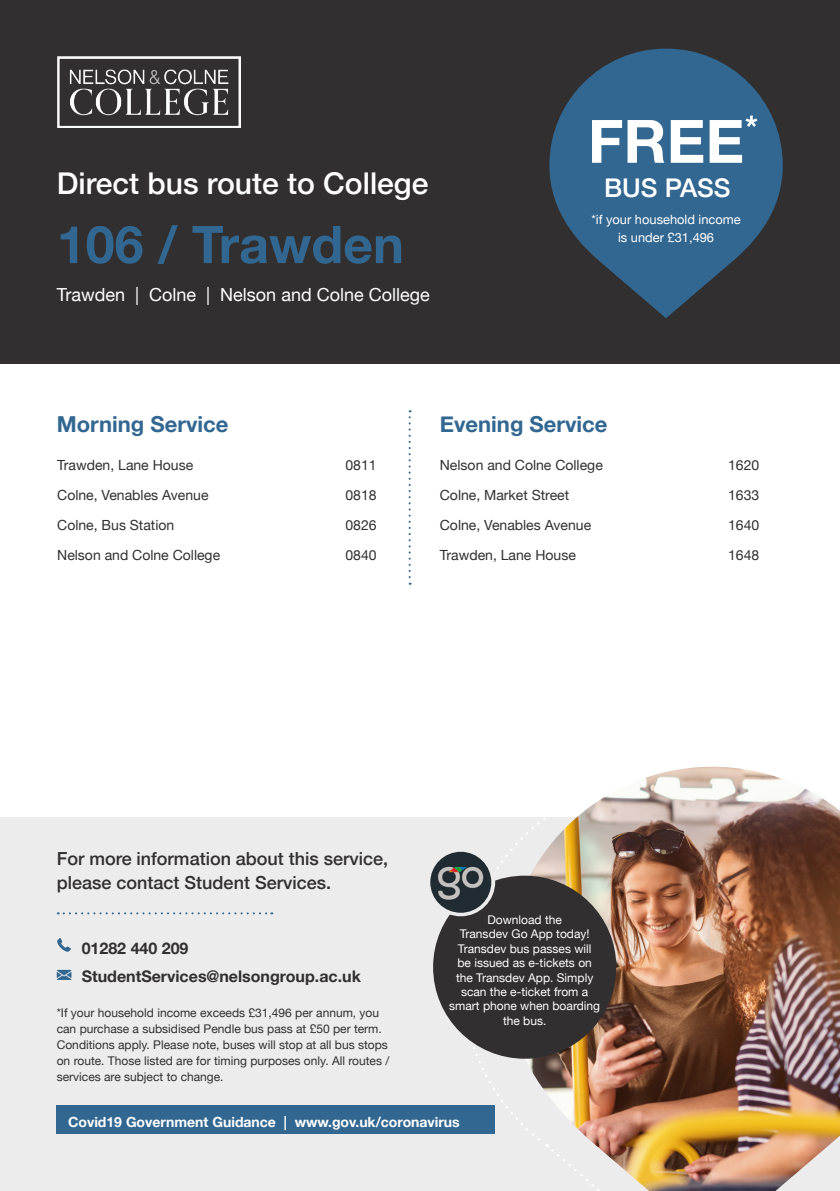
<style>
.page{position:relative;width:840px;height:1191px;background:#fff}
.page>*{position:absolute;margin:0;border:0;box-sizing:border-box;transform-origin:0 0}
.t1{font:700 59.8px "Helvetica Neue";color:#fff}
.t2{font:700 52px "Helvetica Neue";color:#326791}
.t3{font:500 30px "Helvetica Neue";color:#fff}
.t4{font:500 25.8px "Helvetica Neue";color:#fff}
.t5{font:700 22px "Helvetica Neue";color:#326791}
.t6{font:500 18px/24px "Helvetica Neue";color:#312f30}
.t7{font:18px "Helvetica Neue";color:#fff}
.t8{font:700 16px "Helvetica Neue";color:#312f30}
.t9{font:14px "Helvetica Neue";color:#312f30}
.t10{font:700 14px "Helvetica Neue";color:#fff}
.t11{font:12.8px/17.2px "Helvetica Neue";color:#fff;text-align:center}
.t12{font:12px/16px "Helvetica Neue";color:#312f30}
.t13{font:12px/14.4px "Helvetica Neue";color:#fff;text-align:center}
</style>
<div class="page">
<div style="left:0;top:0;width:839px;height:363px;background:#312f30"></div>
<div style="left:0;top:818px;width:839px;height:373px;background:#ececed"></div>
<img style="left:505px;top:766px;width:334px;height:425px">
<svg style="left:57px;top:938px;width:14px;height:13px"></svg>
<svg style="left:58px;top:912px;width:214px;height:2px"></svg>
<svg style="left:57px;top:969px;width:14px;height:11px"></svg>
<div style="left:57px;top:1105px;width:438px;height:29px;background:#326791"></div>
<svg style="left:408px;top:410px;width:2px;height:175px"></svg>
<div style="left:433px;top:875px;width:183px;height:183px;background:#312f30;border-radius:50%"></div>
<div style="left:426px;top:847px;width:69px;height:69px;background:#ececed;border-radius:50%"></div>
<img style="left:430px;top:851px;width:61px;height:61px;border-radius:30px">
<svg style="left:549px;top:49px;width:233px;height:269px;fill:#326791"></svg>
<svg style="left:745px;top:116px;width:11px;height:11px"></svg>
<img style="left:57px;top:57px;width:183px;height:70px">
<p class="t3" style="left:57px;top:159px;width:373px">Direct bus route to College</p>
<p class="t2" style="left:57px;top:204px;width:348px">106 / Trawden</p>
<p class="t7" style="left:57px;top:281px;width:374px">Trawden | Colne | Nelson and Colne College</p>
<p class="t1" style="left:587px;top:94px;width:158px">FREE</p>
<p class="t4" style="left:603px;top:167px;width:128px">BUS PASS</p>
<p class="t11" style="left:591px;top:212px;width:151px">*if your household income is under £31,496</p>
<p class="t5" style="left:57px;top:406px;width:173px">Morning Service</p>
<p class="t5" style="left:439px;top:406px;width:169px">Evening Service</p>
<p class="t9" style="left:57px;top:455px;width:137px">Trawden, Lane House</p>
<p class="t9" style="left:345px;top:455px;width:33px">0811</p>
<p class="t9" style="left:57px;top:485px;width:153px">Colne, Venables Avenue</p>
<p class="t9" style="left:345px;top:485px;width:33px">0818</p>
<p class="t9" style="left:57px;top:515px;width:118px">Colne, Bus Station</p>
<p class="t9" style="left:345px;top:515px;width:33px">0826</p>
<p class="t9" style="left:57px;top:545px;width:164px">Nelson and Colne College</p>
<p class="t9" style="left:345px;top:545px;width:33px">0840</p>
<p class="t9" style="left:439px;top:455px;width:164px">Nelson and Colne College</p>
<p class="t9" style="left:727px;top:455px;width:33px">1620</p>
<p class="t9" style="left:439px;top:485px;width:131px">Colne, Market Street</p>
<p class="t9" style="left:727px;top:485px;width:33px">1633</p>
<p class="t9" style="left:439px;top:515px;width:153px">Colne, Venables Avenue</p>
<p class="t9" style="left:727px;top:515px;width:33px">1640</p>
<p class="t9" style="left:439px;top:545px;width:137px">Trawden, Lane House</p>
<p class="t9" style="left:727px;top:545px;width:33px">1648</p>
<p class="t6" style="left:57px;top:845px;width:333px">For more information about this service, please contact Student Services.</p>
<p class="t13" style="left:459px;top:913px;width:131px">Download the<br>Transdev Go App today!</p>
<p class="t13" style="left:449px;top:942px;width:152px">Transdev bus passes will<br>be issued as e-tickets on the Transdev App. Simply scan the e-ticket from a smart phone when boarding the bus.</p>
<p class="t8" style="left:82px;top:935px;width:108px">01282 440 209</p>
<p class="t8" style="left:82px;top:964px;width:280px">StudentServices@nelsongroup.ac.uk</p>
<p class="t12" style="left:57px;top:1005px;width:334px">*If your household income exceeds £31,496 per annum, you can purchase a subsidised Pendle bus pass at £50 per term.<br>Conditions apply. Please note, buses will stop at all bus stops on route. Those listed are for timing purposes only. All routes / services are subject to change.</p>
<p class="t10" style="left:68px;top:1110px;width:393px">Covid19 Government Guidance | www.gov.uk/coronavirus</p>
</div>
